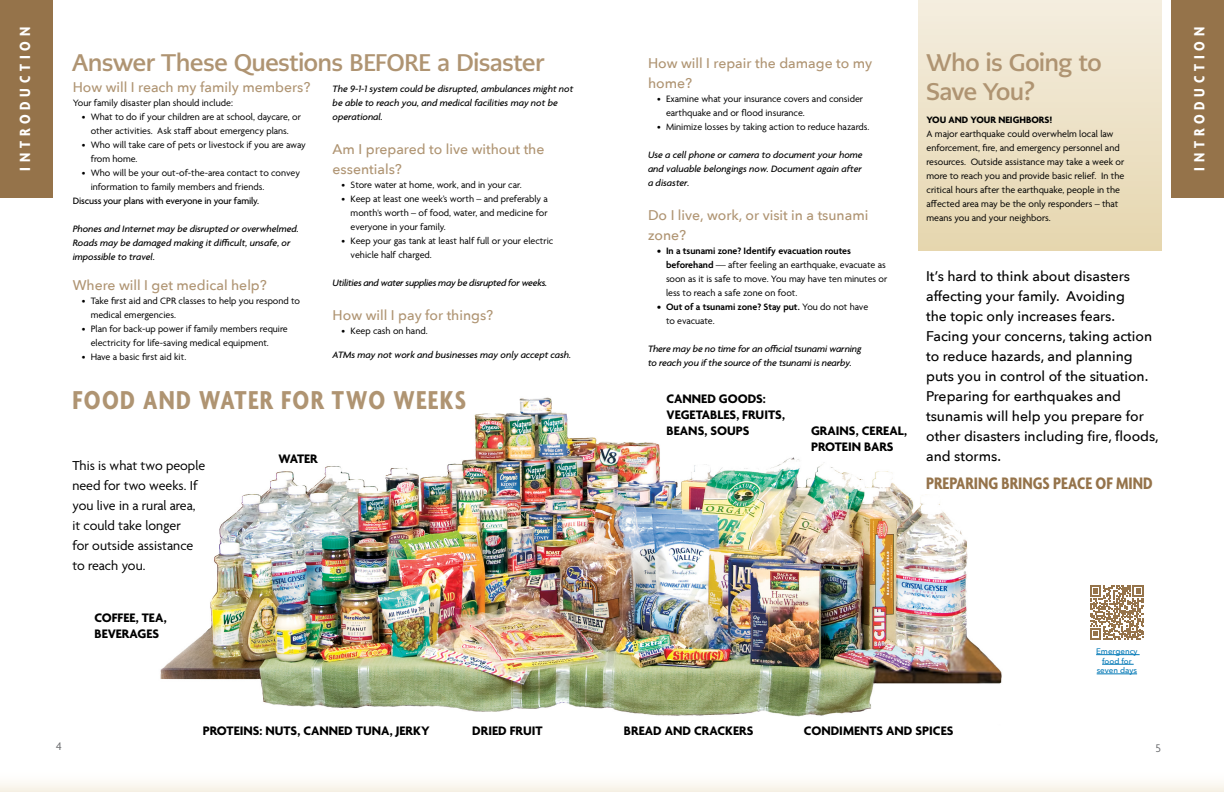
<style>
.page{position:relative;width:1224px;height:792px;background:#fff}
.page>*{position:absolute;margin:0;border:0;box-sizing:border-box;transform-origin:0 0}
.t1{font:700 condensed 28px "Agenda";letter-spacing:.05em;color:#af9472}
.t2{font:700 24px/28.8px "PMN Caecilia Sans Head";letter-spacing:-.005em;color:#af9472}
.t3{font:700 condensed 18px "Agenda";color:#95734a}
.t4{font:700 condensed 16px "Agenda";letter-spacing:.3em;color:#fff}
.t5{font:500 14px/20px "Avenir Next";color:#000}
.t6{font:500 14px/20px "Avenir Next";color:#af9472}
.t7{font:14px/20px "Agenda";color:#000}
.t8{font:700 13.3px/16px "Agenda";color:#000}
.t9{font:12px "Agenda";color:#6d6e71}
.t10{font:10px/14px "Agenda";color:#000}
.t11{font:italic 500 10px/14px "Agenda";letter-spacing:-.005em;color:#000}
.t12{font:600 10px/14px "Agenda";color:#000}
.t13{font:italic 500 10px "Agenda";letter-spacing:-.025em;color:#000}
.t14{font:500 10px "Agenda";letter-spacing:-.01em;color:#000}
.t15{font:700 10px "Agenda";color:#000}
.t16{font:500 8px/9.6px "Avenir Next";color:#0078b6;text-align:center}
.s1{font-weight:600}
.s2{font-weight:400}
</style>
<div class="page">
<img style="left:160px;top:397px;width:842px;height:320px">
<div style="left:0;top:0;width:52px;height:198px;background:#95734a"></div>
<div style="left:1172px;top:0;width:52px;height:198px;background:#95734a"></div>
<div style="left:918px;top:0;width:244px;height:250px;background:linear-gradient(to bottom,#f4eee0,#e6d6af)"></div>
<svg style="left:0;top:783px;width:1224px;height:9px"></svg>
<hr style="left:1096px;top:654px;width:44px;height:1px;background:#0078b6">
<hr style="left:1102px;top:664px;width:32px;height:1px;background:#0078b6">
<hr style="left:1097px;top:674px;width:40px;height:1px;background:#0078b6">
<svg style="left:1090px;top:585px;width:54px;height:55px"></svg>
<h3 class="t4" style="left:16px;top:171px;width:145px;rotate:-90deg">INTRODUCTION</h3>
<h3 class="t4" style="left:1191px;top:171px;width:145px;rotate:-90deg">INTRODUCTION</h3>
<h2 class="t2" style="left:926px;top:48px;width:177px">Who is Going to<br>Save You?</h2>
<p class="t15" style="left:926px;top:114px;width:127px">YOU AND YOUR NEIGHBORS!</p>
<p class="t10" style="left:926px;top:127px;width:199px">A major earthquake could overwhelm local law enforcement, fire, and emergency personnel and resources. Outside assistance may take a week or more to reach you and provide basic relief. In the critical hours after the earthquake, people in the affected area may be the only responders – that means you and your neighbors.</p>
<h2 class="t2" style="left:72px;top:48px;width:474px">Answer These Questions BEFORE a Disaster</h2>
<h3 class="t6" style="left:73px;top:77px;width:239px">How will I reach my family members?</h3>
<p class="t10" style="left:73px;top:97px;width:162px">Your family disaster plan should include:</p>
<p class="t10" style="left:82px;top:111px;width:221px;text-align:center">• What to do if your children are at school, daycare, or other activities. Ask staff about emergency plans.</p>
<p class="t10" style="left:91px;top:139px;width:217px;text-indent:-9px">• Who will take care of pets or livestock if you are away from home.</p>
<p class="t10" style="left:91px;top:167px;width:211px;text-indent:-9px">• Who will be your out-of-the-area contact to convey information to family members and friends.</p>
<p class="t14" style="left:73px;top:196px;width:188px">Discuss your plans with everyone in your family.</p>
<p class="t11" style="left:73px;top:222px;width:228px">Phones and Internet may be disrupted or overwhelmed.<br>Roads may be damaged making it difficult, unsafe, or impossible to travel.</p>
<h3 class="t6" style="left:73px;top:275px;width:196px">Where will I get medical help?</h3>
<p class="t10" style="left:91px;top:295px;width:211px;text-indent:-9px">• Take first aid and CPR classes to help you respond to medical emergencies.</p>
<p class="t10" style="left:91px;top:323px;width:199px;text-indent:-9px">• Plan for back-up power if family members require electricity for life-saving medical equipment.</p>
<p class="t10" style="left:82px;top:351px;width:106px">• Have a basic first aid kit.</p>
<h3 class="t6" style="left:648px;top:53px;width:226px">How will I repair the damage to my home?</h3>
<p class="t10" style="left:666px;top:92px;width:199px;text-indent:-9px">• Examine what your insurance covers and consider earthquake and or flood insurance.</p>
<p class="t10" style="left:657px;top:120px;width:214px">• Minimize losses by taking action to reduce hazards.</p>
<p class="t11" style="left:648px;top:148px;width:216px;text-align:justify">Use a cell phone or camera to document your home and valuable belongings now. Document again after a disaster.</p>
<h3 class="t6" style="left:648px;top:205px;width:222px">Do I live, work, or visit in a tsunami zone?</h3>
<p class="t10" style="left:666px;top:244px;width:223px;text-indent:-9px"><span class="s1">• In a tsunami zone? Identify evacuation routes beforehand</span> — after feeling an earthquake, evacuate as soon as it is safe to move. You may have ten minutes or less to reach a safe zone on foot.</p>
<p class="t12" style="left:666px;top:300px;width:204px;text-indent:-9px">• Out of a tsunami zone? Stay put. <span class="s2">You do not have to evacuate.</span></p>
<p class="t11" style="left:648px;top:342px;width:215px;line-height:14.4px">There may be no time for an official tsunami warning to reach you if the source of the tsunami is nearby.</p>
<p class="t11" style="left:333px;top:82px;width:242px">The 9-1-1 system could be disrupted, ambulances might not be able to reach you, and medical facilities may not be operational.</p>
<h3 class="t6" style="left:333px;top:139px;width:213px">Am I prepared to live without the essentials?</h3>
<p class="t10" style="left:342px;top:178px;width:182px">• Store water at home, work, and in your car.</p>
<p class="t10" style="left:351px;top:192px;width:199px;text-align:justify;text-indent:-9px">• Keep at least one week’s worth – and preferably a month's worth – of food, water, and medicine for everyone in your family.</p>
<p class="t10" style="left:351px;top:234px;width:204px;text-indent:-9px">• Keep your gas tank at least half full or your electric vehicle half charged.</p>
<p class="t13" style="left:333px;top:277px;width:216px">Utilities and water supplies may be disrupted for weeks.</p>
<h3 class="t6" style="left:333px;top:305px;width:162px">How will I pay for things?</h3>
<p class="t10" style="left:342px;top:324px;width:88px">• Keep cash on hand.</p>
<p class="t11" style="left:333px;top:348px;width:240px">ATMs may not work and businesses may only accept cash.</p>
<p class="t5" style="left:926px;top:266px;width:234px">It’s hard to think about disasters affecting your family. Avoiding<br>the topic only increases fears.<br>Facing your concerns, taking action to reduce hazards, and planning puts you in control of the situation.<br>Preparing for earthquakes and tsunamis will help you prepare for other disasters including fire, floods, and storms.</p>
<h3 class="t3" style="left:926px;top:473px;width:228px">PREPARING BRINGS PEACE OF MIND</h3>
<h1 class="t1" style="left:72px;top:385px;width:395px">FOOD AND WATER FOR TWO WEEKS</h1>
<h3 class="t8" style="left:667px;top:391px;width:120px">CANNED GOODS:<br>VEGETABLES, FRUITS,<br>BEANS, SOUPS</h3>
<h3 class="t8" style="left:811px;top:424px;width:98px">GRAINS, CEREAL,<br>PROTEIN BARS</h3>
<h3 class="t8" style="left:278px;top:451px;width:41px">WATER</h3>
<h3 class="t7" style="left:72px;top:456px;width:134px">This is what two people need for two weeks. If you live in a rural area, it could take longer<br>for outside assistance to reach you.</h3>
<h3 class="t8" style="left:95px;top:611px;width:74px">COFFEE, TEA,<br>BEVERAGES</h3>
<h3 class="t8" style="left:203px;top:724px;width:228px">PROTEINS: NUTS, CANNED TUNA, JERKY</h3>
<h3 class="t8" style="left:624px;top:724px;width:131px">BREAD AND CRACKERS</h3>
<h3 class="t8" style="left:472px;top:724px;width:72px">DRIED FRUIT</h3>
<h3 class="t8" style="left:804px;top:723px;width:151px">CONDIMENTS AND SPICES</h3>
<p class="t16" style="left:1096px;top:646px;width:43px">Emergency food for seven days</p>
<p class="t9" style="left:56px;top:740px;width:7px">4</p>
<p class="t9" style="left:1156px;top:741px;width:7px">5</p>
</div>
